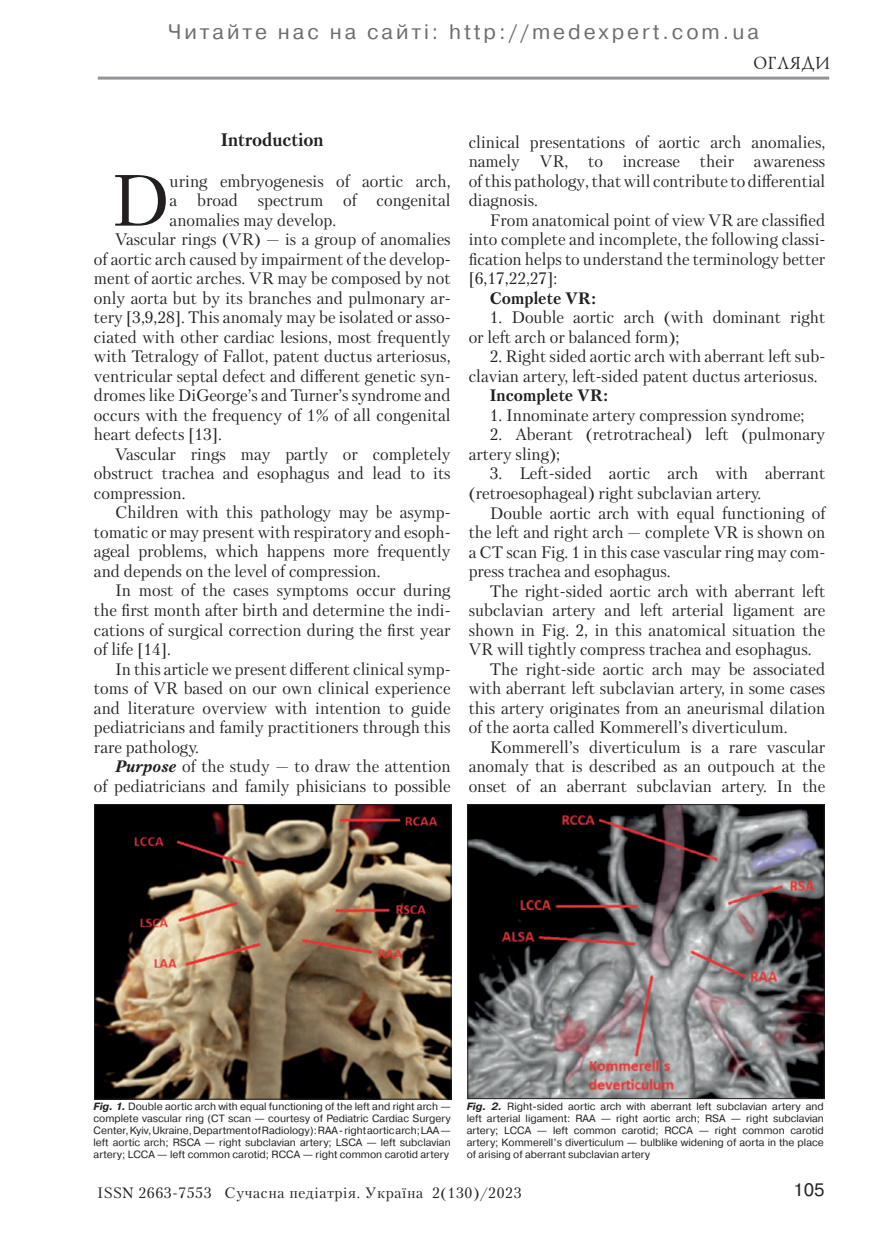
<style>
.page{position:relative;width:893px;height:1234px;background:#fff}
.page>*{position:absolute;margin:0;border:0;box-sizing:border-box;transform-origin:0 0}
.t1{font:72.15px "Petersburg";color:#231f20}
.t2{font:21px "Pragmatica C";letter-spacing:.14em;color:#6c6d70}
.t3{font:700 18px "Petersburg";color:#231f20}
.t4{font:18px "Lazurski Cyrillic";letter-spacing:.04em;color:#231f20}
.t5{font:18px "Pragmatica C";color:#231f20}
.t6{font:16.5px/19.5px "Petersburg";color:#231f20}
.t7{font:700 16.5px "Petersburg";color:#231f20}
.t8{font:15px "Petersburg C";letter-spacing:.04em;color:#231f20}
.t9{font:10.5px/12px "Pragmatica";color:#231f20;text-align:justify}
.s1{font-weight:700;font-style:italic}
.s2{font-family:"Petersburg"}
</style>
<div class="page">
<hr style="left:98px;top:77px;width:731px;height:3px;background:#939598">
<img style="left:96px;top:806px;width:353px;height:291px">
<div style="left:94px;top:804px;width:357px;height:295px;border:1px solid #231f20"></div>
<img style="left:469px;top:806px;width:354px;height:290px">
<div style="left:467px;top:804px;width:358px;height:294px;border:1px solid #231f20"></div>
<p class="t2" style="left:168px;top:20px;width:592px">Читайте нас на сайті: http://medexpert.com.ua</p>
<p class="t4" style="left:753px;top:54px;width:78px">ОГЛЯДИ</p>
<p class="t3" style="left:221px;top:128px;width:104px">Introduction</p>
<h1 class="t1" style="left:110px;top:152px;width:61px">D</h1>
<p class="t6" style="left:170px;top:171px;width:283px">uring embryogenesis of aortic arch,</p>
<p class="t6" style="left:170px;top:190px;width:283px">a broad spectrum of congenital</p>
<p class="t6" style="left:170px;top:210px;width:168px">anomalies may develop.</p>
<p class="t6" style="left:115px;top:229px;width:337px">Vascular rings (VR) — is a group of anomalies</p>
<p class="t6" style="left:94px;top:249px;width:358px">of aortic arch caused by impairment of the develop-</p>
<p class="t6" style="left:94px;top:268px;width:358px">ment of aortic arches. VR may be composed by not</p>
<p class="t6" style="left:94px;top:288px;width:358px">only aorta but by its branches and pulmonary ar-</p>
<p class="t6" style="left:94px;top:307px;width:358px">tery [3,9,28]. This anomaly may be isolated or asso-</p>
<p class="t6" style="left:94px;top:327px;width:358px">ciated with other cardiac lesions, most frequently</p>
<p class="t6" style="left:94px;top:346px;width:358px">with Tetralogy of Fallot, patent ductus arteriosus,</p>
<p class="t6" style="left:94px;top:366px;width:358px">ventricular septal defect and different genetic syn-</p>
<p class="t6" style="left:94px;top:385px;width:358px">dromes like DiGeorge’s and Turner’s syndrome and</p>
<p class="t6" style="left:94px;top:405px;width:358px">occurs with the frequency of 1% of all congenital</p>
<p class="t6" style="left:94px;top:424px;width:129px">heart defects [13].</p>
<p class="t6" style="left:115px;top:444px;width:337px">Vascular rings may partly or completely</p>
<p class="t6" style="left:94px;top:463px;width:358px">obstruct trachea and esophagus and lead to its</p>
<p class="t6" style="left:94px;top:483px;width:93px">compression.</p>
<p class="t6" style="left:115px;top:502px;width:337px">Children with this pathology may be asymp-</p>
<p class="t6" style="left:94px;top:522px;width:358px">tomatic or may present with respiratory and esoph-</p>
<p class="t6" style="left:94px;top:541px;width:358px">ageal problems, which happens more frequently</p>
<p class="t6" style="left:94px;top:561px;width:288px">and depends on the level of compression.</p>
<p class="t6" style="left:115px;top:580px;width:337px">In most of the cases symptoms occur during</p>
<p class="t6" style="left:94px;top:600px;width:358px">the first month after birth and determine the indi-</p>
<p class="t6" style="left:94px;top:619px;width:358px">cations of surgical correction during the first year</p>
<p class="t6" style="left:94px;top:639px;width:78px">of life [14].</p>
<p class="t6" style="left:115px;top:658px;width:337px">In this article we present different clinical symp-</p>
<p class="t6" style="left:94px;top:678px;width:358px">toms of VR based on our own clinical experience</p>
<p class="t6" style="left:94px;top:697px;width:358px">and literature overview with intention to guide</p>
<p class="t6" style="left:94px;top:717px;width:358px">pediatricians and family practitioners through this</p>
<p class="t6" style="left:94px;top:736px;width:106px">rare pathology.</p>
<p class="t6" style="left:115px;top:756px;width:337px"><span class="s1">Purpose</span> of the study — to draw the attention</p>
<p class="t6" style="left:94px;top:775px;width:358px">of pediatricians and family phisicians to possible</p>
<p class="t6" style="left:469px;top:132px;width:358px;text-align:justify">clinical presentations of aortic arch anomalies, namely VR, to increase their awareness of this pathology, that will contribute to differential diagnosis.</p>
<p class="t6" style="left:469px;top:210px;width:358px;text-align:justify;text-indent:21px">From anatomical point of view VR are classified into complete and incomplete, the following classi&shy;fication helps to understand the terminology better [6,17,22,27]:</p>
<p class="t7" style="left:490px;top:287px;width:108px">Complete VR:</p>
<p class="t6" style="left:469px;top:307px;width:358px;text-indent:21px">1. Double aortic arch (with dominant right or left arch or balanced form);</p>
<p class="t6" style="left:469px;top:346px;width:358px;text-indent:21px">2. Right sided aortic arch with aberrant left sub&shy;clavian artery, left-sided patent ductus arteriosus.</p>
<p class="t7" style="left:490px;top:384px;width:120px">Incomplete VR:</p>
<p class="t6" style="left:490px;top:405px;width:316px">1. Іnnominate artery compression syndrome;</p>
<p class="t6" style="left:469px;top:424px;width:358px;text-indent:21px">2. Aberant (retrotracheal) left (pulmonary artery sling);</p>
<p class="t6" style="left:469px;top:463px;width:358px;text-indent:21px">3. Left-sided aortic arch with aberrant (retroesophageal) right subclavian artery.</p>
<p class="t6" style="left:469px;top:502px;width:358px;text-align:justify;text-indent:21px">Double aortic arch with equal functioning of the left and right arch — complete VR is shown on a CT scan Fig. 1 in this case vascular ring may com&shy;press trachea and esophagus.</p>
<p class="t6" style="left:490px;top:580px;width:337px">The right-sided aortic arch with aberrant left</p>
<p class="t6" style="left:469px;top:600px;width:358px">subclavian artery and left arterial ligament are</p>
<p class="t6" style="left:469px;top:619px;width:358px">shown in Fig. 2, in this anatomical situation the</p>
<p class="t6" style="left:469px;top:639px;width:344px">VR will tightly compress trachea and esophagus.</p>
<p class="t6" style="left:490px;top:658px;width:337px">The right-side aortic arch may be associated</p>
<p class="t6" style="left:469px;top:678px;width:358px">with aberrant left subclavian artery, in some cases</p>
<p class="t6" style="left:469px;top:697px;width:358px">this artery originates from an aneurismal dilation</p>
<p class="t6" style="left:469px;top:717px;width:320px">of the aorta called Kommerell’s diverticulum.</p>
<p class="t6" style="left:490px;top:736px;width:337px">Kommerell’s diverticulum is a rare vascular</p>
<p class="t6" style="left:469px;top:756px;width:358px">anomaly that is described as an outpouch at the</p>
<p class="t6" style="left:469px;top:775px;width:358px">onset of an aberrant subclavian artery. In the</p>
<p class="t9" style="left:94px;top:1100px;width:359px"><span class="s1">Fig. 1.</span> Double aortic arch with equal functioning of the left and right arch — complete vascular ring (CT scan — courtesy of Pediatric Cardiac Surgery Center, Kyiv, Ukraine, Department of Radiology): RAA - right aortic arch; LAA — left aortic arch; RSCA — right subclavian artery; LSCA — left subclavian artery; LCCA — left common carotid; RCCA — right common carotid artery</p>
<p class="t9" style="left:467px;top:1100px;width:359px"><span class="s1">Fig. 2.</span> Right-sided aortic arch with aberrant left subclavian artery and left arterial ligament: RAA — right aortic arch; RSA — right subclavian artery; LCCA — left common carotid; RCCA — right common carotid artery; Kommerell’s diverticulum — bulblike widening of aorta in the place of arising of aberrant subclavian artery</p>
<p class="t8" style="left:97px;top:1183px;width:426px">ISSN 2663-7553 <span class="s2">Сучасна педiатрiя.</span> Україна 2(130)/2023</p>
<p class="t5" style="left:793px;top:1178px;width:33px">105</p>
</div>
